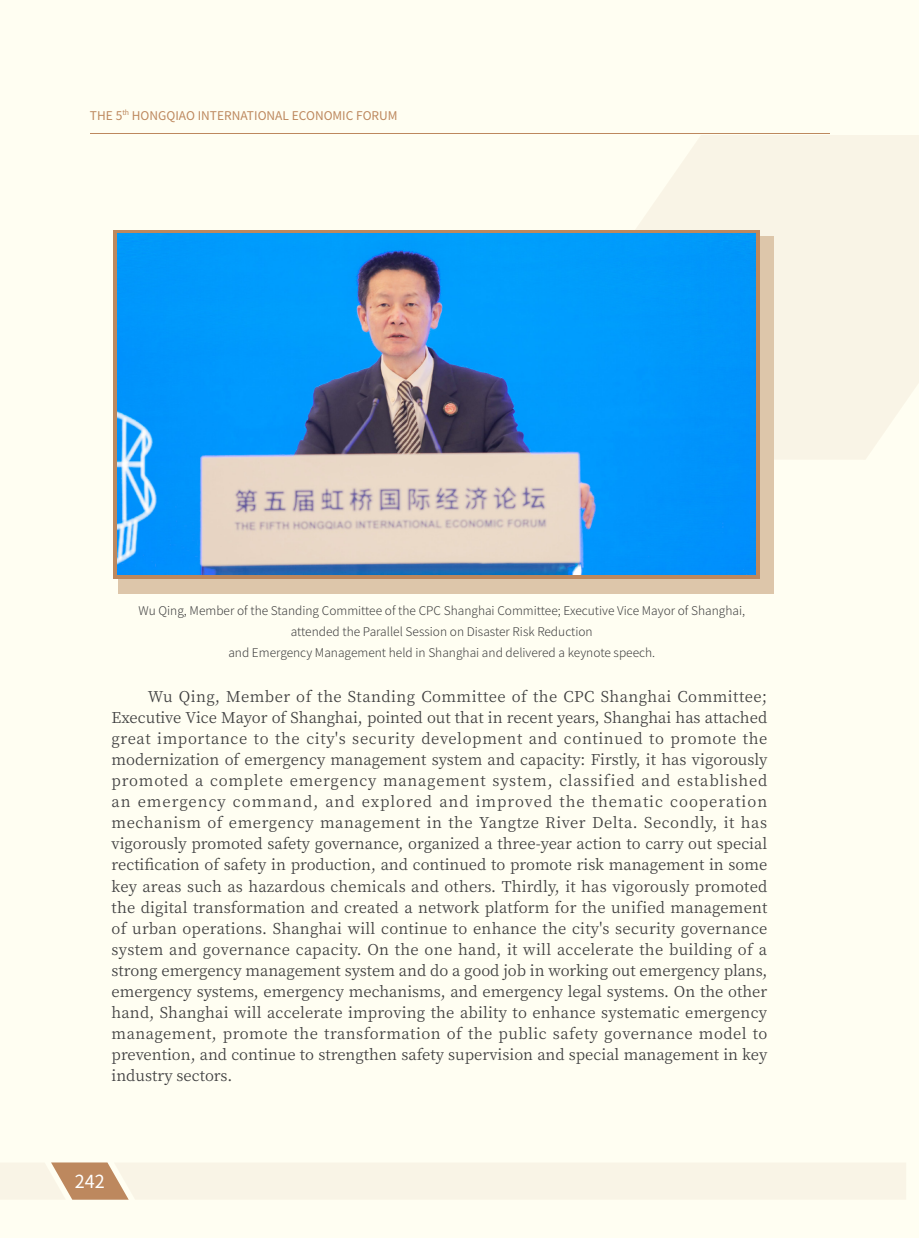
<style>
.page{position:relative;width:919px;height:1238px;background:#fff}
.page>*{position:absolute;margin:0;border:0;box-sizing:border-box;transform-origin:0 0}
.t1{font:18px "Source Han Sans CN";color:#fff}
.t2{font:15px/21px "Source Han Serif CN";color:#3e3e3f;text-align:justify}
.t3{font:300 12px "Source Han Sans CN";color:#3e3e3f}
.t4{font:12px "Source Han Sans CN";color:#bd885e}
.t5{font:7.05px "Source Han Sans CN";color:#bd885e}
</style>
<div class="page">
<div style="left:0;top:0;width:918px;height:1237px;background:#fffef2"></div>
<svg style="left:636px;top:135px;width:282px;height:325px;fill:#f9f4e6"></svg>
<hr style="left:90px;top:133px;width:738px;height:1px;background:#bd885e">
<svg style="left:0;top:1162px;width:906px;height:37px"></svg>
<div style="left:118px;top:236px;width:655px;height:357px;background:#ddc6aa"></div>
<svg style="left:113px;top:230px;width:646px;height:348px;background:#97897b"></svg>
<img style="left:117px;top:234px;width:638px;height:340px">
<p class="t4" style="left:90px;top:110px;width:34px">THE 5</p>
<p class="t5" style="left:122px;top:108px;width:8px">th</p>
<p class="t4" style="left:132px;top:110px;width:267px">HONGQIAO INTERNATIONAL ECONOMIC FORUM</p>
<p class="t3" style="left:138px;top:604px;width:608px">Wu Qing, Member of the Standing Committee of the CPC Shanghai Committee; Executive Vice Mayor of Shanghai,</p>
<p class="t3" style="left:291px;top:625px;width:303px">attended the Parallel Session on Disaster Risk Reduction</p>
<p class="t3" style="left:228px;top:646px;width:428px">and Emergency Management held in Shanghai and delivered a keynote speech.</p>
<p class="t2" style="left:111px;top:686px;width:657px;text-indent:36px">Wu Qing, Member of the Standing Committee of the CPC Shanghai Committee; Executive Vice Mayor of Shanghai, pointed out that in recent years, Shanghai has attached great importance to the city's security development and continued to promote the modernization of emergency management system and capacity: Firstly, it has vigorously promoted a complete emergency management system, classified and established an emergency command, and explored and improved the thematic cooperation mechanism of emergency management in the Yangtze River Delta. Secondly, it has vigorously promoted safety governance, organized a three-year action to carry out special rectification of safety in production, and continued to promote risk management in some key areas such as hazardous chemicals and others. Thirdly, it has vigorously promoted the digital transformation and created a network platform for the unified management of urban operations. Shanghai will continue to enhance the city's security governance system and governance capacity. On the one hand, it will accelerate the building of a strong emergency management system and do a good job in working out emergency plans, emergency systems, emergency mechanisms, and emergency legal systems. On the other hand, Shanghai will accelerate improving the ability to enhance systematic emergency management, promote the transformation of the public safety governance model to prevention, and continue to strengthen safety supervision and special management in key industry sectors.</p>
<p class="t1" style="left:75px;top:1171px;width:31px">242</p>
</div>
